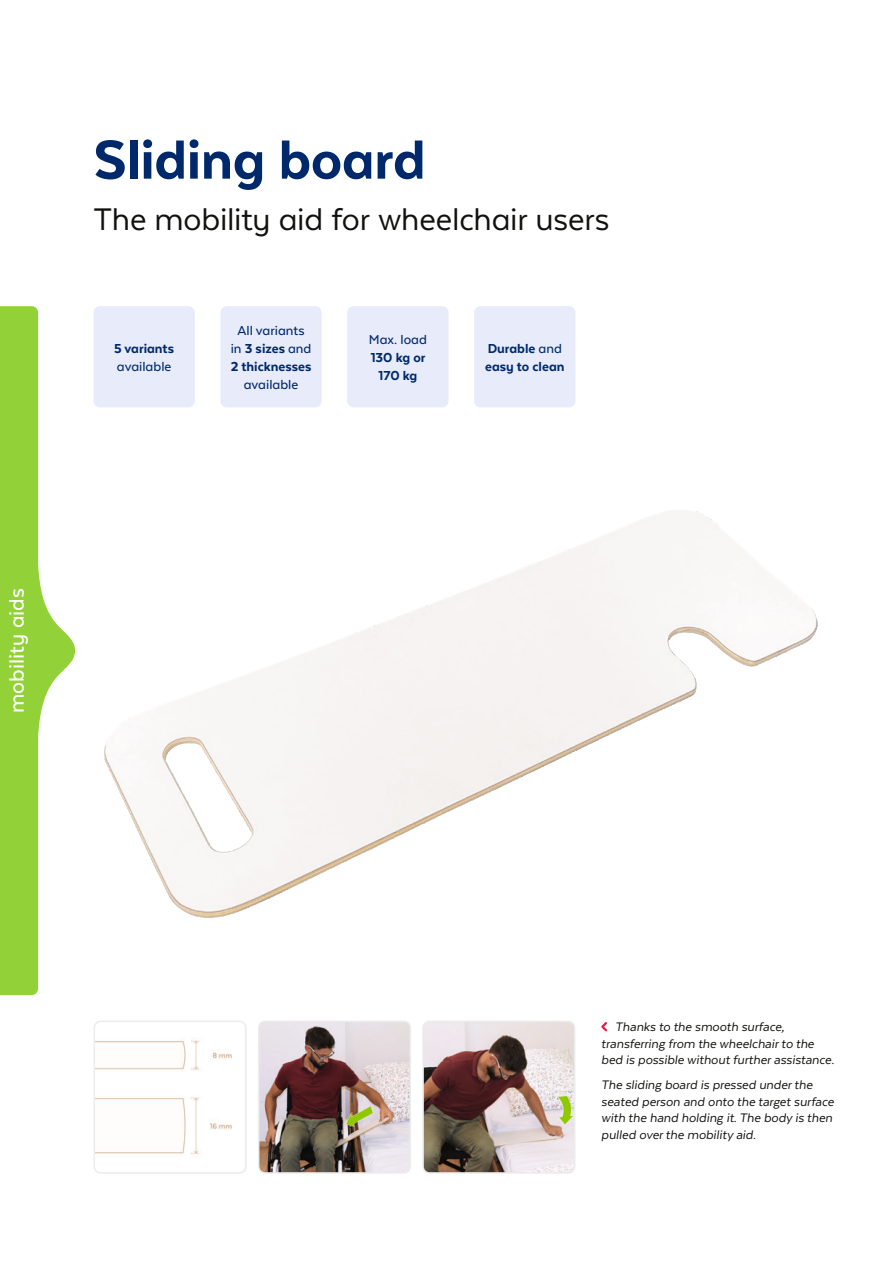
<style>
.page{position:relative;width:893px;height:1263px;background:#fff}
.page>*{position:absolute;margin:0;border:0;box-sizing:border-box;transform-origin:0 0}
.t1{font:800 63px "Texta Alt";letter-spacing:-.005em;color:#00296b}
.t2{font:36px "Texta Alt";letter-spacing:-.005em;color:#11110f}
.t3{font:500 24px "Texta Alt";color:#fff}
.t4{font:800 15px/18px "Texta Alt";color:#00296b}
.t5{font:500 15px "Texta Alt";color:#00296b}
.kursiver_Text_ALLGEMEIN_-_9_5_Pt{font:italic 14.25px/16.5px "Texta Alt";color:#11110f}
.s1{font-weight:500}
</style>
<div class="page">
<img style="left:104px;top:510px;width:714px;height:408px">
<svg style="left:601px;top:1022px;width:6px;height:10px"></svg>
<img style="left:97px;top:1023px;width:147px;height:148px">
<div style="left:94px;top:1020px;width:153px;height:154px;border:2px solid #ebecec;border-radius:6px"></div>
<img style="left:261px;top:1023px;width:147px;height:148px">
<div style="left:258px;top:1020px;width:153px;height:154px;border:2px solid #ebecec;border-radius:6px"></div>
<img style="left:425px;top:1023px;width:147px;height:148px">
<div style="left:422px;top:1020px;width:153px;height:154px;border:2px solid #ebecec;border-radius:6px"></div>
<svg style="left:0;top:306px;width:75px;height:689px;fill:#92d138"></svg>
<div style="left:347px;top:306px;width:101px;height:101px;background:#e7ebfa;border-radius:6px"></div>
<div style="left:220px;top:306px;width:102px;height:101px;background:#e7ebfa;border-radius:6px"></div>
<div style="left:94px;top:306px;width:101px;height:101px;background:#e7ebfa;border-radius:6px"></div>
<div style="left:474px;top:306px;width:101px;height:101px;background:#e7ebfa;border-radius:6px"></div>
<p class="t1" style="left:94px;top:127px;width:334px">Sliding board</p>
<p class="t2" style="left:94px;top:200px;width:518px">The mobility aid for wheelchair users</p>
<p class="t4" style="left:114px;top:340px;width:61px">5 variants</p>
<p class="t5" style="left:117px;top:359px;width:56px">available</p>
<p class="t5" style="left:238px;top:323px;width:68px">All variants</p>
<p class="t4" style="left:231px;top:340px;width:82px"><span class="s1">in</span> 3 sizes <span class="s1">and</span></p>
<p class="t4" style="left:231px;top:358px;width:82px">2 thicknesses</p>
<p class="t5" style="left:244px;top:377px;width:56px">available</p>
<p class="t5" style="left:369px;top:332px;width:59px">Max. load</p>
<p class="t4" style="left:371px;top:349px;width:56px;text-align:center">130 kg or<br>170 kg</p>
<p class="t4" style="left:485px;top:340px;width:81px">Durable <span class="s1">and </span>easy to clean</p>
<h3 class="t3" style="left:4px;top:713px;width:126px;rotate:-90deg">mobility aids</h3>
<p class="kursiver_Text_ALLGEMEIN_-_9_5_Pt" style="left:601px;top:1019px;width:234px;text-indent:14px">Thanks to the smooth surface, transferring from the wheelchair to the bed is possible without further assistance.</p>
<p class="kursiver_Text_ALLGEMEIN_-_9_5_Pt" style="left:601px;top:1077px;width:234px">The sliding board is pressed under the seated person and onto the target surface with the hand holding it. The body is then pulled over the mobility aid.</p>
</div>
